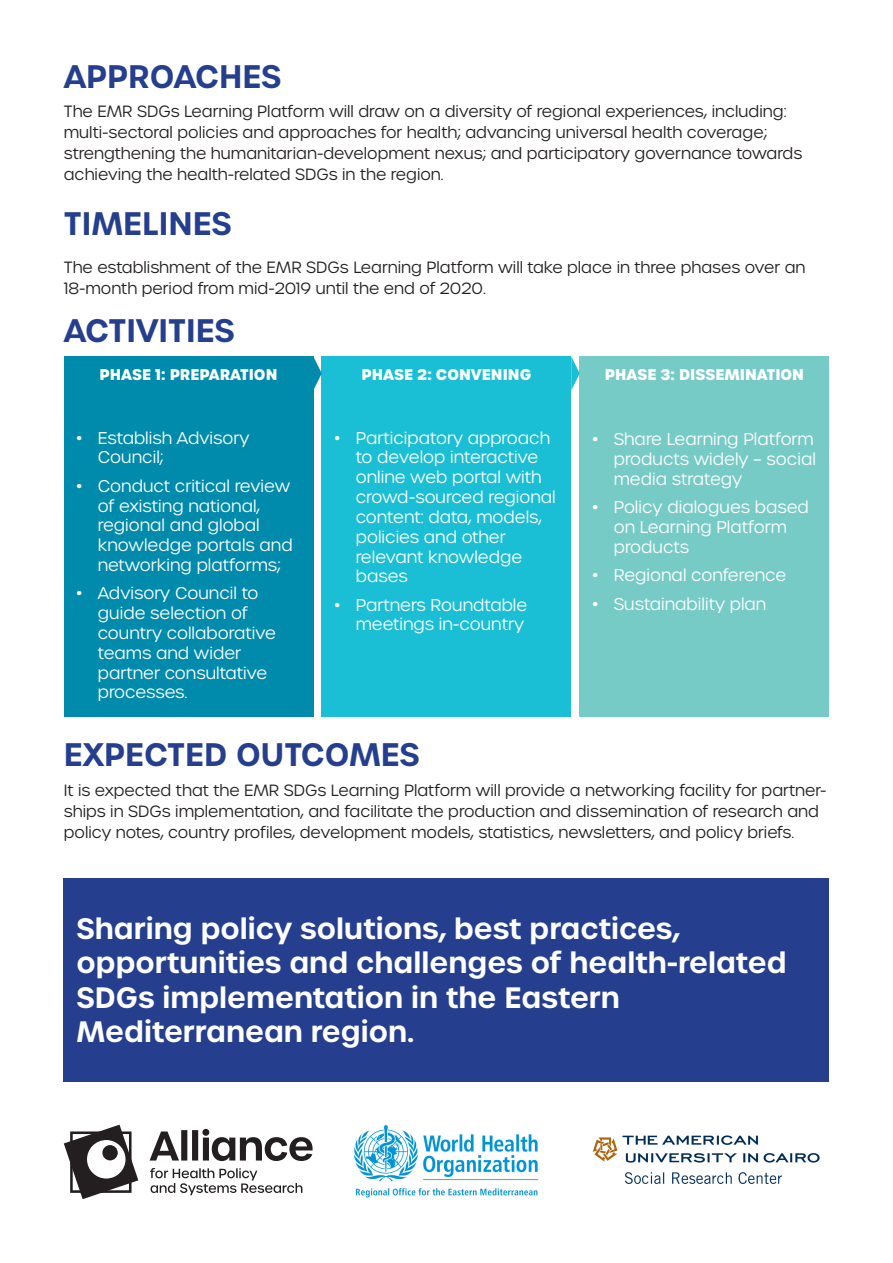
<style>
.page{position:relative;width:893px;height:1263px;background:#fff}
.page>*{position:absolute;margin:0;border:0;box-sizing:border-box;transform-origin:0 0}
.t1{font:600 31.5px "Urbane";color:#253f8e}
.t2{font:600 28.5px/34.2px "Urbane";color:#fff}
.t3{font:300 16.5px/19.8px "Urbane";color:#fff}
.t4{font:300 15.75px/21px "Urbane";color:#231f20}
.t5{font:700 15px "Urbane";color:#fff}
</style>
<div class="page">
<div style="left:64px;top:356px;width:249px;height:360px;background:#008bad"></div>
<div style="left:322px;top:356px;width:249px;height:360px;background:#1abfd5"></div>
<div style="left:580px;top:356px;width:249px;height:360px;background:#77cbc7"></div>
<svg style="left:313px;top:356px;width:9px;height:34px"></svg>
<svg style="left:571px;top:356px;width:9px;height:34px"></svg>
<svg style="left:64px;top:1124px;width:74px;height:75px"></svg>
<svg style="left:150px;top:1130px;width:163px;height:31px"></svg>
<div style="left:202px;top:1129px;width:7px;height:7px;background:#231f20;border-radius:50%"></div>
<svg style="left:150px;top:1168px;width:152px;height:27px"></svg>
<img style="left:354px;top:1125px;width:185px;height:73px">
<div style="left:64px;top:878px;width:765px;height:203px;background:#253f8e"></div>
<img style="left:592px;top:1135px;width:228px;height:49px">
<h1 class="t1" style="left:64px;top:55px;width:219px">APPROACHES</h1>
<p class="t4" style="left:64px;top:101px;width:740px">The EMR SDGs Learning Platform will draw on a diversity of regional experiences, including: multi-sectoral policies and approaches for health; advancing universal health coverage; strengthening the humanitarian-development nexus; and participatory governance towards achieving the health-related SDGs in the region.</p>
<h1 class="t1" style="left:64px;top:202px;width:169px">TIMELINES</h1>
<h1 class="t4" style="left:64px;top:257px;width:743px">The establishment of the EMR SDGs Learning Platform will take place in three phases over an<br>18-month period from mid-2019 until the end of 2020.</h1>
<p class="t1" style="left:64px;top:309px;width:173px">ACTIVITIES</p>
<h1 class="t5" style="left:100px;top:364px;width:179px">PHASE 1: PREPARATION</h1>
<p class="t3" style="left:98px;top:428px;width:153px;text-indent:-21px">• Establish Advisory<br>Council;</p>
<p class="t3" style="left:98px;top:476px;width:197px;text-indent:-21px">• Conduct critical review of existing national, regional and global knowledge portals and networking platforms;</p>
<p class="t3" style="left:98px;top:583px;width:180px;text-indent:-21px">• Advisory Council to guide selection of country collaborative teams and wider partner consultative processes.</p>
<h1 class="t5" style="left:362px;top:364px;width:171px">PHASE 2: CONVENING</h1>
<p class="t3" style="left:356px;top:428px;width:202px;text-indent:-21px">• Participatory approach to develop interactive online web portal with crowd-sourced regional content: data, models, policies and other relevant knowledge bases</p>
<p class="t3" style="left:334px;top:595px;width:194px;text-align:right">• Partners Roundtable meetings in-country</p>
<h1 class="t5" style="left:605px;top:364px;width:201px">PHASE 3: DISSEMINATION</h1>
<p class="t3" style="left:614px;top:430px;width:204px;text-indent:-21px">• Share Learning Platform products widely – social media strategy</p>
<p class="t3" style="left:614px;top:498px;width:197px;text-indent:-21px">• Policy dialogues based on Learning Platform products</p>
<p class="t3" style="left:592px;top:565px;width:195px">• Regional conference</p>
<p class="t3" style="left:592px;top:594px;width:175px">• Sustainability plan</p>
<h1 class="t1" style="left:64px;top:733px;width:358px">EXPECTED OUTCOMES</h1>
<p class="t4" style="left:64px;top:779px;width:764px">It is expected that the EMR SDGs Learning Platform will provide a networking facility for partner&shy;ships in SDGs implementation, and facilitate the production and dissemination of research and policy notes, country profiles, development models, statistics, newsletters, and policy briefs.</p>
<p class="t2" style="left:77px;top:912px;width:712px">Sharing policy solutions, best practices, opportunities and challenges of health-related SDGs implementation in the Eastern Mediterranean region.</p>
</div>
